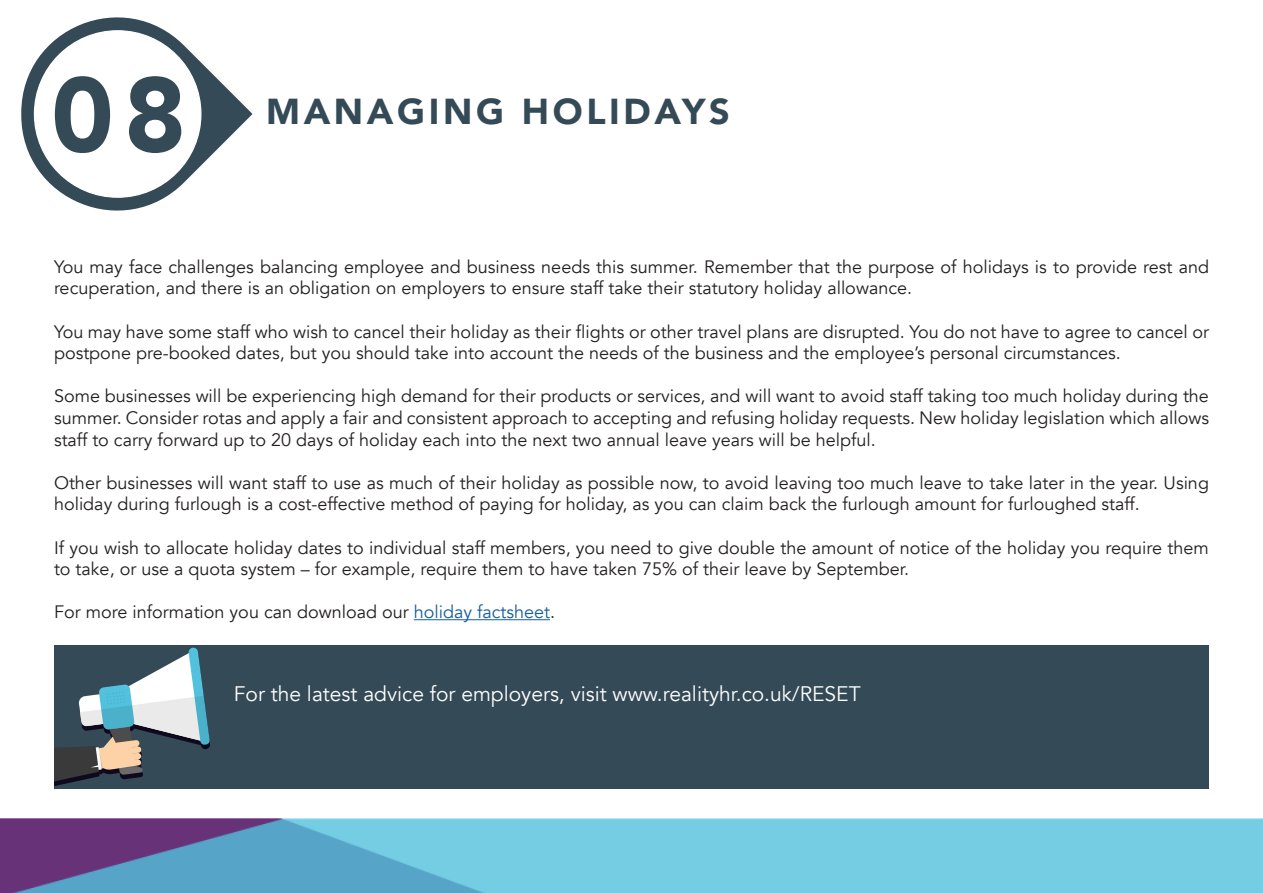
<style>
.page{position:relative;width:1263px;height:893px;background:#fff}
.page>*{position:absolute;margin:0;border:0;box-sizing:border-box;transform-origin:0 0}
.t1{font:900 105px "Avenir";color:#344a57}
.t2{font:900 36px "Avenir";letter-spacing:.1em;color:#344a57}
.t3{font:21px "Avenir";color:#fff}
.t4{font:18px/21.6px "Avenir";color:#231f20}
.s1{color:#175d9e}
</style>
<div class="page">
<hr style="left:414px;top:619px;width:136px;height:1px;background:#175d9e">
<svg style="left:21px;top:17px;width:231px;height:194px"></svg>
<div style="left:34px;top:31px;width:167px;height:166px;background:#fff;border-radius:50%"></div>
<div style="left:54px;top:645px;width:1155px;height:144px;background:#344a57"></div>
<img style="left:0;top:819px;width:1263px;height:74px">
<svg style="left:54px;top:647px;width:156px;height:139px"></svg>
<p class="t1" style="left:51px;top:25px;width:136px">08</p>
<p class="t2" style="left:266px;top:80px;width:465px">MANAGING HOLIDAYS</p>
<p class="t4" style="left:54px;top:256px;width:1156px">You may face challenges balancing employee and business needs this summer. Remember that the purpose of holidays is to provide rest and recuperation, and there is an obligation on employers to ensure staff take their statutory holiday allowance.</p>
<p class="t4" style="left:54px;top:321px;width:1156px">You may have some staff who wish to cancel their holiday as their flights or other travel plans are disrupted. You do not have to agree to cancel or postpone pre-booked dates, but you should take into account the needs of the business and the employee’s personal circumstances.</p>
<p class="t4" style="left:54px;top:386px;width:1156px;text-align:justify">Some businesses will be experiencing high demand for their products or services, and will want to avoid staff taking too much holiday during the summer. Consider rotas and apply a fair and consistent approach to accepting and refusing holiday requests. New holiday legislation which allows staff to carry forward up to 20 days of holiday each into the next two annual leave years will be helpful.</p>
<p class="t4" style="left:54px;top:472px;width:1156px">Other businesses will want staff to use as much of their holiday as possible now, to avoid leaving too much leave to take later in the year. Using holiday during furlough is a cost-effective method of paying for holiday, as you can claim back the furlough amount for furloughed staff.</p>
<p class="t4" style="left:54px;top:537px;width:1156px">If you wish to allocate holiday dates to individual staff members, you need to give double the amount of notice of the holiday you require them to take, or use a quota system – for example, require them to have taken 75% of their leave by September.</p>
<p class="t4" style="left:54px;top:602px;width:503px">For more information you can download our <span class="s1">holiday factsheet</span>.</p>
<p class="t3" style="left:234px;top:682px;width:628px">For the latest advice for employers, visit www.realityhr.co.uk/RESET</p>
</div>
